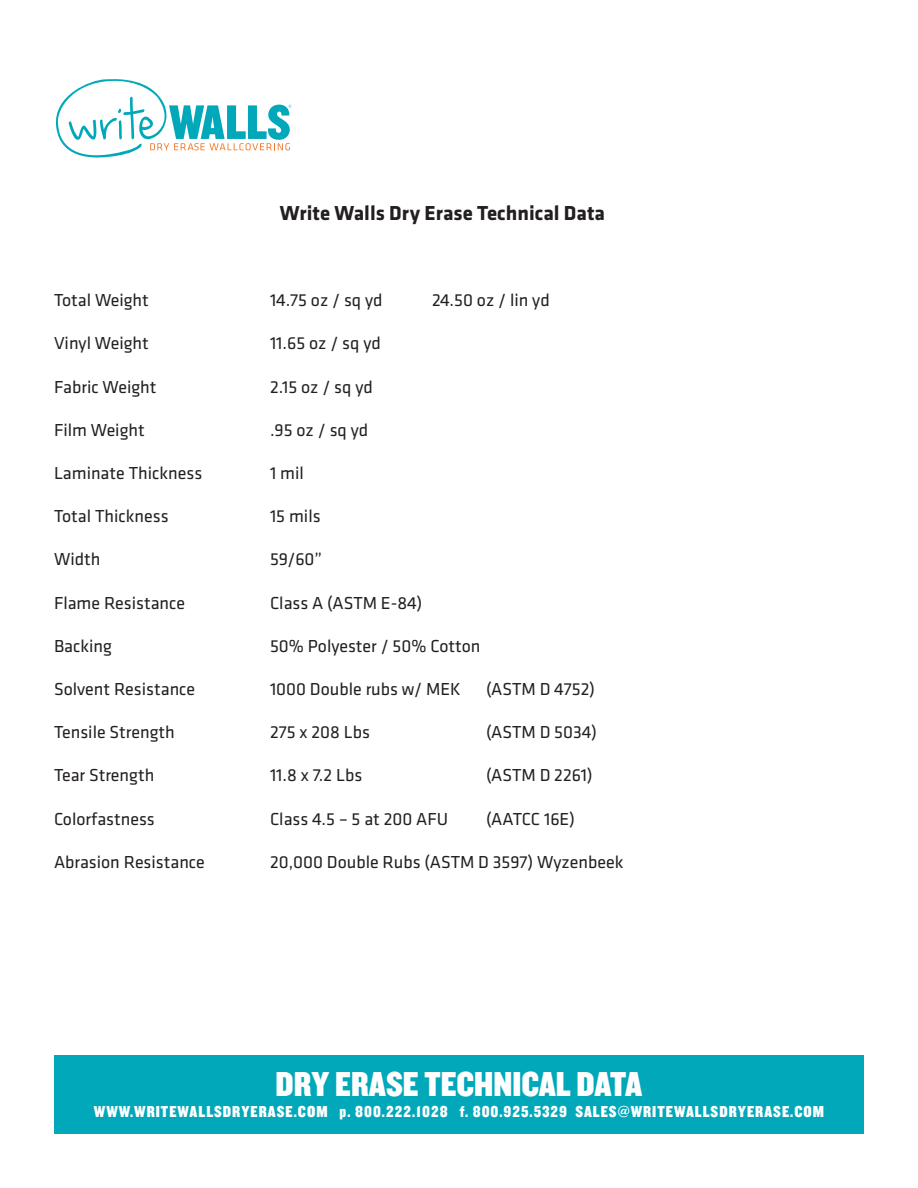
<style>
.page{position:relative;width:918px;height:1188px;background:#fff}
.page>*{position:absolute;margin:0;border:0;box-sizing:border-box;transform-origin:0 0}
.t1{font:36px "Knockout 70 Full Welterwt";color:#fff}
.t2{font:700 21px "Klavika";color:#231f20}
.t3{font:18px "Klavika";color:#231f20}
.t4{font:16.5px "Knockout 70 Full Welterwt";letter-spacing:.06em;color:#fff}
</style>
<div class="page">
<svg style="left:55px;top:79px;width:236px;height:79px"></svg>
<div style="left:54px;top:1056px;width:810px;height:78px;background:#00a8b9"></div>
<p class="t2" style="left:280px;top:198px;width:327px">Write Walls Dry Erase Technical Data</p>
<p class="t3" style="left:54px;top:288px;width:96px">Total Weight</p>
<p class="t3" style="left:270px;top:288px;width:114px">14.75 oz / sq yd</p>
<p class="t3" style="left:432px;top:288px;width:119px">24.50 oz / lin yd</p>
<p class="t3" style="left:54px;top:332px;width:96px">Vinyl Weight</p>
<p class="t3" style="left:270px;top:332px;width:112px">11.65 oz / sq yd</p>
<p class="t3" style="left:54px;top:375px;width:104px">Fabric Weight</p>
<p class="t3" style="left:270px;top:375px;width:104px">2.15 oz / sq yd</p>
<p class="t3" style="left:54px;top:418px;width:92px">Film Weight</p>
<p class="t3" style="left:270px;top:418px;width:100px">.95 oz / sq yd</p>
<p class="t3" style="left:54px;top:461px;width:150px">Laminate Thickness</p>
<p class="t3" style="left:270px;top:461px;width:35px">1 mil</p>
<p class="t3" style="left:54px;top:504px;width:116px">Total Thickness</p>
<p class="t3" style="left:270px;top:504px;width:52px">15 mils</p>
<p class="t3" style="left:54px;top:548px;width:48px">Width</p>
<p class="t3" style="left:270px;top:548px;width:54px">59/60”</p>
<p class="t3" style="left:54px;top:591px;width:133px">Flame Resistance</p>
<p class="t3" style="left:270px;top:591px;width:154px">Class A (ASTM E-84)</p>
<p class="t3" style="left:54px;top:634px;width:60px">Backing</p>
<p class="t3" style="left:270px;top:634px;width:212px">50% Polyester / 50% Cotton</p>
<p class="t3" style="left:54px;top:677px;width:143px">Solvent Resistance</p>
<p class="t3" style="left:270px;top:677px;width:192px">1000 Double rubs w/ MEK</p>
<p class="t3" style="left:486px;top:677px;width:111px">(ASTM D 4752)</p>
<p class="t3" style="left:54px;top:720px;width:122px">Tensile Strength</p>
<p class="t3" style="left:270px;top:720px;width:102px">275 x 208 Lbs</p>
<p class="t3" style="left:486px;top:720px;width:113px">(ASTM D 5034)</p>
<p class="t3" style="left:54px;top:764px;width:102px">Tear Strength</p>
<p class="t3" style="left:270px;top:764px;width:94px">11.8 x 7.2 Lbs</p>
<p class="t3" style="left:486px;top:764px;width:108px">(ASTM D 2261)</p>
<p class="t3" style="left:54px;top:807px;width:102px">Colorfastness</p>
<p class="t3" style="left:270px;top:807px;width:180px">Class 4.5 – 5 at 200 AFU</p>
<p class="t3" style="left:486px;top:807px;width:91px">(AATCC 16E)</p>
<p class="t3" style="left:54px;top:850px;width:152px">Abrasion Resistance</p>
<p class="t3" style="left:270px;top:850px;width:355px">20,000 Double Rubs (ASTM D 3597) Wyzenbeek</p>
<h1 class="t1" style="left:276px;top:1061px;width:368px">DRY ERASE TECHNICAL DATA</h1>
<p class="t4" style="left:94px;top:1101px;width:732px">WWW.WRITEWALLSDRYERASE.COM p. 800.222.1028 f. 800.925.5329 SALES@WRITEWALLSDRYERASE.COM</p>
</div>
